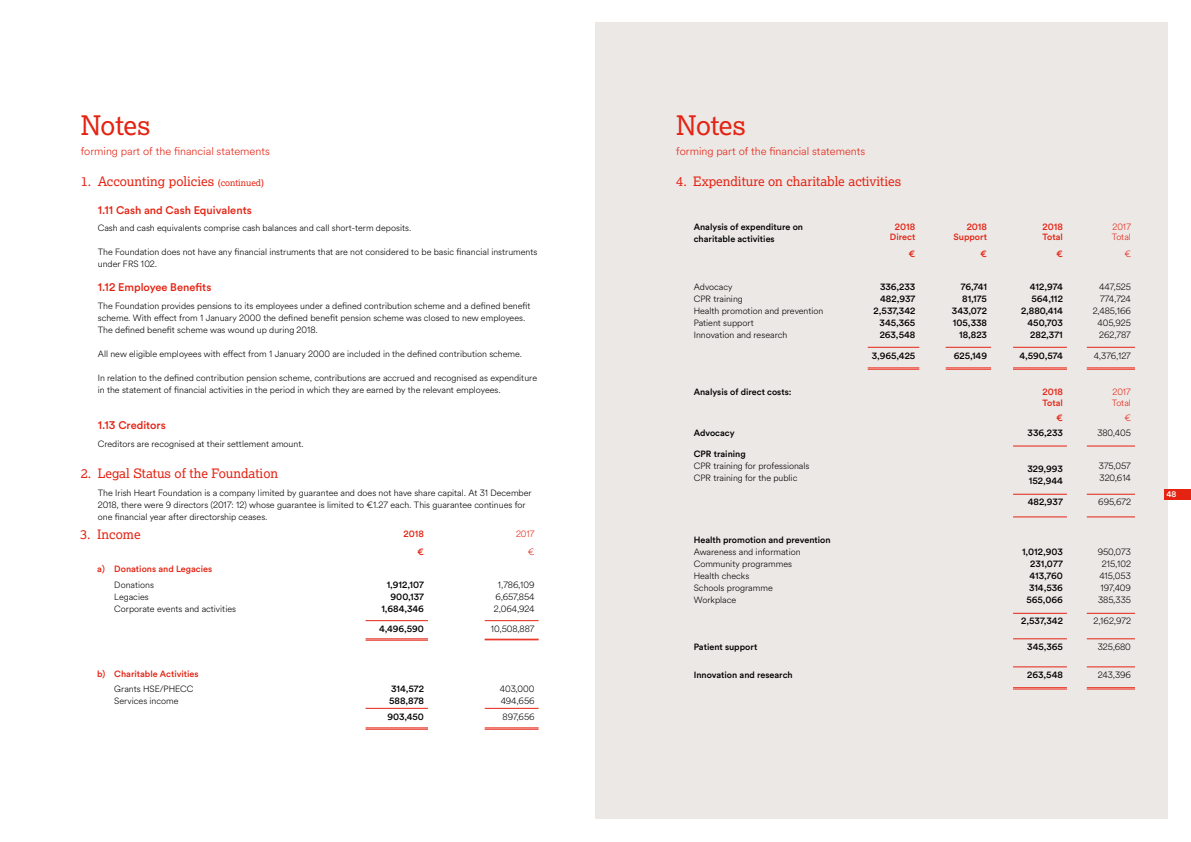
<style>
.page{position:relative;width:1191px;height:842px;background:#fff}
.page>*{position:absolute;margin:0;border:0;box-sizing:border-box;transform-origin:0 0}
.t1{font:27px "Lexia";letter-spacing:-.01em;color:#e42313}
.t2{font:13px "Lexia";color:#e42313}
.t3{font:300 11px "Circular Air Pro";color:#e42313}
.t4{font:500 11px "Circular Air Pro";color:#e42313}
.t5{font:300 9px/12px "Circular Air Pro";color:#000}
.t6{font:500 9px/12px "Circular Air Pro";color:#000;text-align:right}
.t7{font:500 9px/10.8px "Circular Air Pro";color:#e42313}
.t8{font:300 9px/10.8px "Circular Air Pro";letter-spacing:-.005em;color:#e42313}
.t9{font:500 8px "Circular Air Pro";color:#fff}
.s1{font-size:9px}
</style>
<div class="page">
<div style="left:595px;top:23px;width:573px;height:796px;background:#ece8e6"></div>
<hr style="left:1013px;top:687px;width:54px;height:2px;background:#fff">
<hr style="left:1086px;top:687px;width:49px;height:2px;background:#fff">
<hr style="left:867px;top:347px;width:52px;height:1px;background:#e42313">
<hr style="left:945px;top:347px;width:46px;height:1px;background:#e42313">
<hr style="left:1013px;top:347px;width:54px;height:1px;background:#e42313">
<hr style="left:1086px;top:347px;width:49px;height:1px;background:#e42313">
<hr style="left:1013px;top:446px;width:54px;height:1px;background:#e42313">
<hr style="left:1086px;top:446px;width:49px;height:1px;background:#e42313">
<hr style="left:867px;top:368px;width:52px;height:1px;background:#e42313">
<hr style="left:867px;top:369px;width:52px;height:1px;background:#e42313">
<hr style="left:945px;top:368px;width:46px;height:1px;background:#e42313">
<hr style="left:945px;top:369px;width:46px;height:1px;background:#e42313">
<hr style="left:1013px;top:368px;width:54px;height:1px;background:#e42313">
<hr style="left:1013px;top:369px;width:54px;height:1px;background:#e42313">
<hr style="left:1086px;top:368px;width:49px;height:1px;background:#e42313">
<hr style="left:1086px;top:369px;width:49px;height:1px;background:#e42313">
<hr style="left:1013px;top:494px;width:54px;height:1px;background:#e42313">
<hr style="left:1086px;top:494px;width:49px;height:1px;background:#e42313">
<hr style="left:1013px;top:517px;width:54px;height:1px;background:#e42313">
<hr style="left:1086px;top:517px;width:49px;height:1px;background:#e42313">
<hr style="left:1013px;top:613px;width:54px;height:1px;background:#e42313">
<hr style="left:1086px;top:613px;width:49px;height:1px;background:#e42313">
<hr style="left:1013px;top:667px;width:54px;height:1px;background:#e42313">
<hr style="left:1086px;top:667px;width:49px;height:1px;background:#e42313">
<hr style="left:1013px;top:638px;width:54px;height:1px;background:#e42313">
<hr style="left:1086px;top:638px;width:49px;height:1px;background:#e42313">
<hr style="left:1013px;top:687px;width:54px;height:1px;background:#e42313">
<hr style="left:1013px;top:689px;width:54px;height:1px;background:#e42313">
<hr style="left:1086px;top:687px;width:49px;height:1px;background:#e42313">
<hr style="left:1086px;top:689px;width:49px;height:1px;background:#e42313">
<hr style="left:365px;top:620px;width:63px;height:1px;background:#e42313">
<hr style="left:485px;top:620px;width:53px;height:1px;background:#e42313">
<hr style="left:365px;top:708px;width:63px;height:1px;background:#e42313">
<hr style="left:485px;top:708px;width:53px;height:1px;background:#e42313">
<hr style="left:365px;top:638px;width:63px;height:1px;background:#e42313">
<hr style="left:365px;top:640px;width:63px;height:1px;background:#e42313">
<hr style="left:485px;top:639px;width:53px;height:1px;background:#e42313">
<hr style="left:485px;top:640px;width:53px;height:1px;background:#e42313">
<hr style="left:485px;top:727px;width:53px;height:1px;background:#e42313">
<hr style="left:485px;top:729px;width:53px;height:1px;background:#e42313">
<hr style="left:365px;top:727px;width:63px;height:1px;background:#e42313">
<hr style="left:365px;top:729px;width:63px;height:1px;background:#e42313">
<div style="left:1164px;top:490px;width:27px;height:10px;background:#e42313"></div>
<h1 class="t1" style="left:81px;top:108px;width:71px">Notes</h1>
<p class="t3" style="left:81px;top:143px;width:191px">forming part of the financial statements</p>
<h2 class="t2" style="left:81px;top:173px;width:185px">1. Accounting policies <span class="s1">(continued)</span></h2>
<p class="t4" style="left:98px;top:202px;width:155px">1.11 Cash and Cash Equivalents</p>
<p class="t5" style="left:98px;top:222px;width:315px">Cash and cash equivalents comprise cash balances and call short-term deposits.</p>
<p class="t5" style="left:98px;top:246px;width:441px">The Foundation does not have any financial instruments that are not considered to be basic financial instruments under FRS 102.</p>
<p class="t4" style="left:98px;top:280px;width:115px">1.12 Employee Benefits</p>
<p class="t5" style="left:98px;top:300px;width:434px">The Foundation provides pensions to its employees under a defined contribution scheme and a defined benefit scheme. With effect from 1 January 2000 the defined benefit pension scheme was closed to new employees.<br>The defined benefit scheme was wound up during 2018.</p>
<p class="t5" style="left:98px;top:348px;width:426px">All new eligible employees with effect from 1 January 2000 are included in the defined contribution scheme.</p>
<p class="t5" style="left:98px;top:372px;width:441px">In relation to the defined contribution pension scheme, contributions are accrued and recognised as expenditure in the statement of financial activities in the period in which they are earned by the relevant employees.</p>
<p class="t4" style="left:98px;top:418px;width:70px">1.13 Creditors</p>
<p class="t5" style="left:98px;top:437px;width:207px">Creditors are recognised at their settlement amount.</p>
<h2 class="t2" style="left:81px;top:465px;width:199px">2. Legal Status of the Foundation</h2>
<p class="t5" style="left:98px;top:487px;width:435px">The Irish Heart Foundation is a company limited by guarantee and does not have share capital. At 31 December<br>2018, there were 9 directors (2017: 12) whose guarantee is limited to €1.27 each. This guarantee continues for one financial year after directorship ceases.</p>
<h2 class="t2" style="left:80px;top:526px;width:62px">3. Income</h2>
<p class="t7" style="left:403px;top:528px;width:22px">2018</p>
<p class="t8" style="left:516px;top:528px;width:20px">2017</p>
<p class="t7" style="left:417px;top:546px;width:8px">€</p>
<p class="t8" style="left:528px;top:546px;width:8px">€</p>
<p class="t7" style="left:97px;top:563px;width:116px">a) Donations and Legacies</p>
<p class="t5" style="left:114px;top:578px;width:123px">Donations<br>Legacies<br>Corporate events and activities</p>
<p class="t6" style="left:381px;top:578px;width:44px">1,912,107<br>900,137<br>1,684,346</p>
<p class="t5" style="left:494px;top:578px;width:42px;text-align:center">1,786,109<br>6,657,854<br>2,064,924</p>
<p class="t6" style="left:379px;top:622px;width:46px">4,496,590</p>
<p class="t5" style="left:491px;top:622px;width:45px">10,508,887</p>
<p class="t7" style="left:97px;top:668px;width:103px">b) Charitable Activities</p>
<p class="t5" style="left:114px;top:683px;width:81px">Grants HSE/PHECC<br>Services income</p>
<p class="t6" style="left:389px;top:683px;width:36px;text-align:left">314,572<br>588,878</p>
<p class="t5" style="left:500px;top:683px;width:36px">403,000<br>494,656</p>
<p class="t6" style="left:387px;top:710px;width:38px">903,450</p>
<p class="t5" style="left:502px;top:710px;width:33px">897,656</p>
<h1 class="t1" style="left:676px;top:108px;width:71px">Notes</h1>
<p class="t3" style="left:676px;top:143px;width:191px">forming part of the financial statements</p>
<h2 class="t2" style="left:676px;top:173px;width:226px">4. Expenditure on charitable activities</h2>
<p class="t6" style="left:694px;top:220px;width:111px;text-align:left">Analysis of expenditure on charitable activities</p>
<p class="t7" style="left:890px;top:221px;width:27px;text-align:center">2018<br>Direct</p>
<p class="t7" style="left:953px;top:221px;width:35px;text-align:right">2018<br>Support</p>
<p class="t7" style="left:1042px;top:221px;width:22px">2018<br>Total</p>
<p class="t8" style="left:1111px;top:221px;width:21px">2017<br>Total</p>
<p class="t7" style="left:908px;top:248px;width:8px">€</p>
<p class="t7" style="left:980px;top:248px;width:8px">€</p>
<p class="t7" style="left:1056px;top:248px;width:8px">€</p>
<p class="t8" style="left:1124px;top:248px;width:8px">€</p>
<p class="t5" style="left:694px;top:280px;width:131px">Advocacy<br>CPR training<br>Health promotion and prevention<br>Patient support<br>Innovation and research</p>
<p class="t6" style="left:873px;top:280px;width:43px">336,233<br>482,937<br>2,537,342<br>345,365<br>263,548</p>
<p class="t6" style="left:952px;top:280px;width:37px">76,741<br>81,175<br>343,072<br>105,338<br>18,823</p>
<p class="t6" style="left:1021px;top:280px;width:43px">412,974<br>564,112<br>2,880,414<br>450,703<br>282,371</p>
<p class="t5" style="left:1092px;top:280px;width:40px;text-align:right">447,525<br>774,724<br>2,485,166<br>405,925<br>262,787</p>
<p class="t6" style="left:872px;top:349px;width:45px">3,965,425</p>
<p class="t6" style="left:953px;top:349px;width:35px">625,149</p>
<p class="t6" style="left:1019px;top:349px;width:45px">4,590,574</p>
<p class="t5" style="left:1093px;top:349px;width:39px">4,376,127</p>
<p class="t6" style="left:694px;top:385px;width:99px">Analysis of direct costs:</p>
<p class="t7" style="left:1042px;top:386px;width:22px">2018<br>Total</p>
<p class="t8" style="left:1111px;top:386px;width:21px">2017<br>Total</p>
<p class="t7" style="left:1056px;top:412px;width:8px">€</p>
<p class="t8" style="left:1124px;top:412px;width:8px">€</p>
<p class="t6" style="left:694px;top:427px;width:42px">Advocacy</p>
<p class="t6" style="left:1027px;top:427px;width:37px">336,233</p>
<p class="t5" style="left:1097px;top:427px;width:35px">380,405</p>
<p class="t6" style="left:694px;top:448px;width:53px">CPR training</p>
<p class="t5" style="left:694px;top:460px;width:117px">CPR training for professionals<br>CPR training for the public</p>
<p class="t6" style="left:1027px;top:462px;width:37px;text-align:left">329,993<br>152,944</p>
<p class="t5" style="left:1098px;top:460px;width:34px">375,057<br>320,614</p>
<p class="t6" style="left:1027px;top:496px;width:37px">482,937</p>
<p class="t5" style="left:1098px;top:496px;width:34px">695,672</p>
<p class="t6" style="left:694px;top:534px;width:138px">Health promotion and prevention</p>
<p class="t5" style="left:694px;top:546px;width:108px">Awareness and information<br>Community programmes<br>Health checks<br>Schools programme<br>Workplace</p>
<p class="t6" style="left:1022px;top:546px;width:42px">1,012,903<br>231,077<br>413,760<br>314,536<br>565,066</p>
<p class="t5" style="left:1097px;top:546px;width:35px;text-align:center">950,073<br>215,102<br>415,053<br>197,409<br>385,335</p>
<p class="t6" style="left:1021px;top:615px;width:43px">2,537,342</p>
<p class="t5" style="left:1093px;top:615px;width:39px">2,162,972</p>
<p class="t6" style="left:694px;top:640px;width:65px">Patient support</p>
<p class="t6" style="left:1027px;top:640px;width:37px">345,365</p>
<p class="t5" style="left:1097px;top:640px;width:35px">325,680</p>
<p class="t6" style="left:694px;top:668px;width:100px">Innovation and research</p>
<p class="t6" style="left:1027px;top:668px;width:37px">263,548</p>
<p class="t5" style="left:1098px;top:669px;width:35px">243,396</p>
<p class="t9" style="left:1166px;top:489px;width:11px">48</p>
</div>
